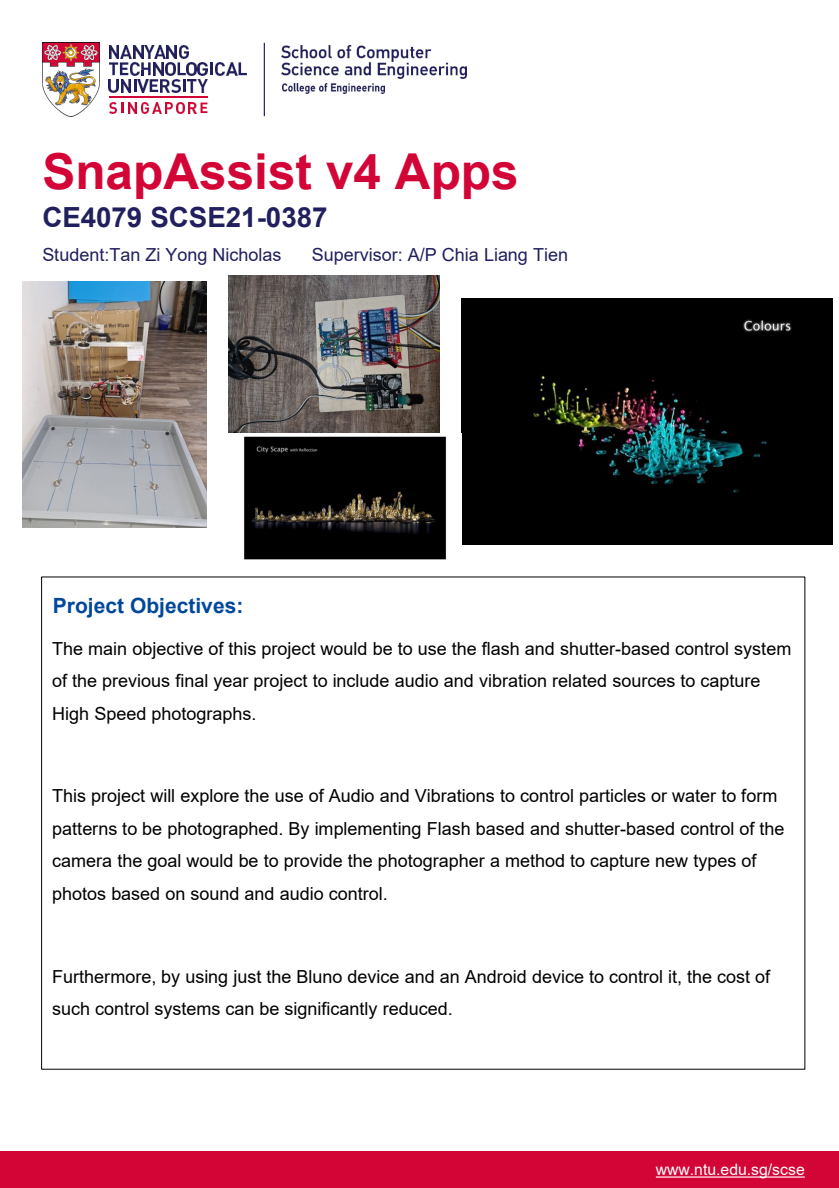
<style>
.page{position:relative;width:839px;height:1188px;background:#fff}
.page>*{position:absolute;margin:0;border:0;box-sizing:border-box;transform-origin:0 0}
.t1{font:700 49.5px "Arial";color:#d30536}
.t2{font:700 27.75px "Arial";color:#211f5d}
.t3{font:700 21px "Arial";color:#00489a}
.t4{font:18px/32.4px "Arial";color:#000}
.t5{font:18px "Arial";color:#211f5d}
.t6{font:15.75px "Arial";color:#fff}
</style>
<div class="page">
<img style="left:42px;top:43px;width:57px;height:73px">
<img style="left:216px;top:62px;width:21px;height:13px">
<svg style="left:238px;top:62px;width:9px;height:13px"></svg>
<svg style="left:109px;top:45px;width:104px;height:47px"></svg>
<img style="left:187px;top:79px;width:20px;height:13px">
<hr style="left:109px;top:97px;width:98px;height:1px;background:#d30536">
<svg style="left:109px;top:102px;width:98px;height:11px"></svg>
<img style="left:282px;top:83px;width:103px;height:10px">
<img style="left:282px;top:45px;width:185px;height:34px">
<hr style="left:264px;top:43px;width:1px;height:73px;background:#211f5d">
<div style="left:0;top:1151px;width:839px;height:36px;background:#d30536"></div>
<svg style="left:656px;top:1176px;width:148px;height:1px"></svg>
<img style="left:228px;top:275px;width:211px;height:158px">
<img style="left:22px;top:282px;width:184px;height:245px">
<img style="left:461px;top:298px;width:371px;height:246px">
<img style="left:244px;top:436px;width:203px;height:124px">
<p class="t1" style="left:42px;top:137px;width:478px">SnapAssist v4 Apps</p>
<p class="t2" style="left:42px;top:197px;width:287px">CE4079 SCSE21-0387</p>
<p class="t5" style="left:42px;top:242px;width:240px">Student:Tan Zi Yong Nicholas</p>
<p class="t5" style="left:312px;top:242px;width:258px">Supervisor: A/P Chia Liang Tien</p>
<p class="t3" style="left:53px;top:590px;width:192px">Project Objectives:</p>
<p class="t4" style="left:52px;top:632px;width:740px">The main objective of this project would be to use the flash and shutter-based control system of the previous final year project to include audio and vibration related sources to capture<br>High Speed photographs.</p>
<p class="t4" style="left:52px;top:779px;width:733px">This project will explore the use of Audio and Vibrations to control particles or water to form patterns to be photographed. By implementing Flash based and shutter-based control of the camera the goal would be to provide the photographer a method to capture new types of photos based on sound and audio control.</p>
<p class="t4" style="left:52px;top:959px;width:719px">Furthermore, by using just the Bluno device and an Android device to control it, the cost of such control systems can be significantly reduced.</p>
<p class="t6" style="left:656px;top:1158px;width:150px">www.ntu.edu.sg/scse</p>
</div>
